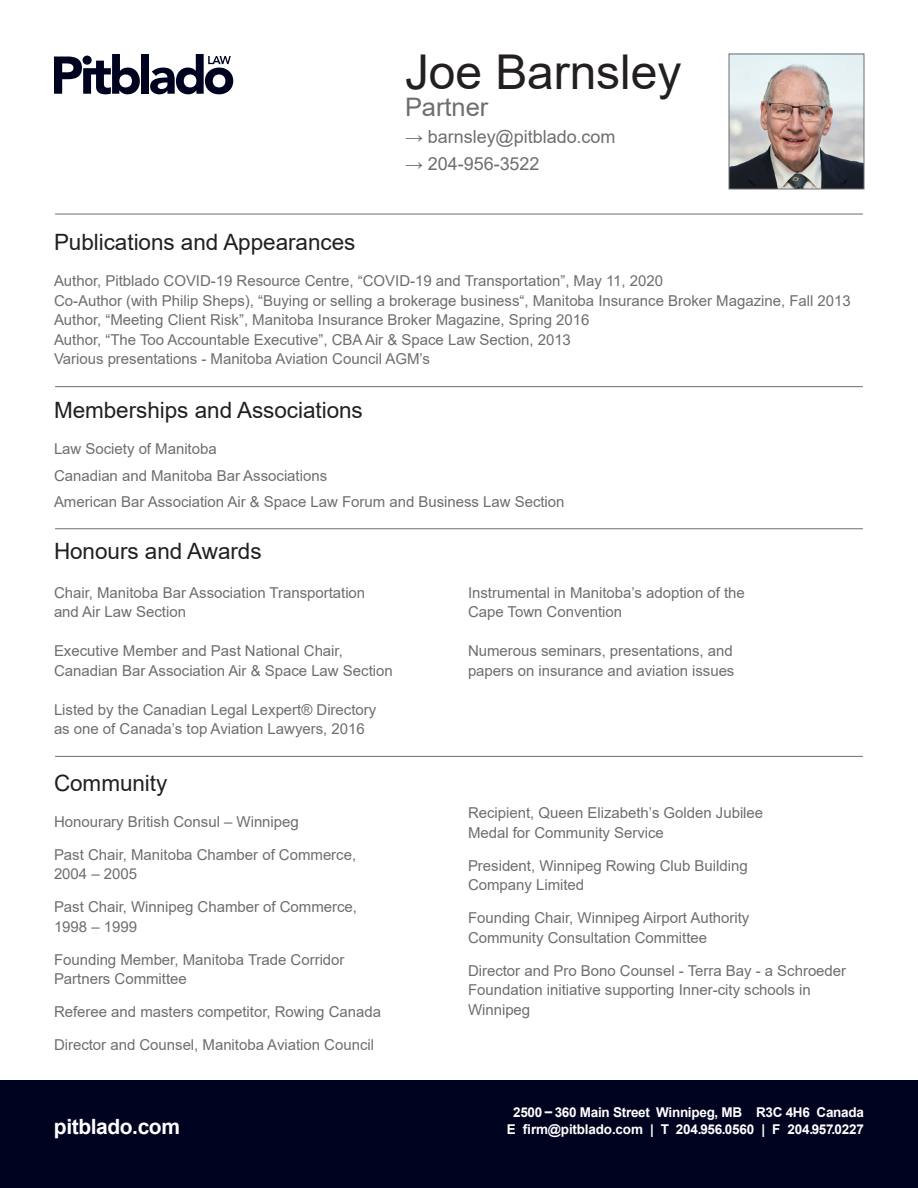
<style>
.page{position:relative;width:918px;height:1188px;background:#fff}
.page>*{position:absolute;margin:0;border:0;box-sizing:border-box;transform-origin:0 0}
.t1{font:48px "Arial";color:#231f20}
.t2{font:25.5px "Arial";color:#6d6e71}
.t3{font:22.5px "Arial";color:#231f20}
.t4{font:700 21px "Arial";letter-spacing:-.02em;color:#fff}
.t5{font:18px "Arial";color:#6d6e71}
.t6{font:15px/19.5px "Arial";color:#6d6e71}
.t7{font:700 13.5px "Arial";letter-spacing:-.02em;color:#fff}
</style>
<div class="page">
<div style="left:0;top:1080px;width:918px;height:108px;background:#000320"></div>
<img style="left:731px;top:56px;width:131px;height:131px">
<div style="left:729px;top:54px;width:135px;height:135px;border:1px solid #6d6e71"></div>
<div style="left:141px;top:54px;width:8px;height:40px;background:#000320"></div>
<svg style="left:150px;top:54px;width:83px;height:40px"></svg>
<svg style="left:54px;top:54px;width:86px;height:40px"></svg>
<hr style="left:55px;top:214px;width:808px;height:1px;background:#6d6e71">
<hr style="left:55px;top:386px;width:808px;height:1px;background:#6d6e71">
<hr style="left:55px;top:528px;width:808px;height:1px;background:#6d6e71">
<hr style="left:55px;top:756px;width:808px;height:1px;background:#6d6e71">
<h1 class="t1" style="left:405px;top:54px;width:278px">Joe Barnsley</h1>
<h2 class="t2" style="left:405px;top:97px;width:85px">Partner</h2>
<p class="t5" style="left:405px;top:124px;width:212px">→ barnsley@pitblado.com</p>
<p class="t5" style="left:405px;top:151px;width:136px">→ 204-956-3522</p>
<h3 class="t3" style="left:54px;top:234px;width:303px">Publications and Appearances</h3>
<p class="t6" style="left:54px;top:271px;width:798px">Author, Pitblado COVID-19 Resource Centre, “COVID-19 and Transportation”, May 11, 2020<br>Co-Author (with Philip Sheps), “Buying or selling a brokerage business“, Manitoba Insurance Broker Magazine, Fall 2013<br>Author, “Meeting Client Risk”, Manitoba Insurance Broker Magazine, Spring 2016<br>Author, “The Too Accountable Executive”, CBA Air &amp; Space Law Section, 2013<br>Various presentations - Manitoba Aviation Council AGM’s</p>
<h3 class="t3" style="left:54px;top:402px;width:310px">Memberships and Associations</h3>
<p class="t6" style="left:54px;top:437px;width:512px;line-height:26.2px">Law Society of Manitoba<br>Canadian and Manitoba Bar Associations<br>American Bar Association Air &amp; Space Law Forum and Business Law Section</p>
<h3 class="t3" style="left:54px;top:543px;width:209px">Honours and Awards</h3>
<p class="t6" style="left:54px;top:583px;width:313px">Chair, Manitoba Bar Association Transportation and Air Law Section</p>
<p class="t6" style="left:54px;top:643px;width:340px">Executive Member and Past National Chair,<br>Canadian Bar Association Air &amp; Space Law Section</p>
<p class="t6" style="left:54px;top:700px;width:324px">Listed by the Canadian Legal Lexpert® Directory as one of Canada’s top Aviation Lawyers, 2016</p>
<h3 class="t3" style="left:54px;top:774px;width:115px">Community</h3>
<p class="t6" style="left:54px;top:813px;width:246px">Honourary British Consul – Winnipeg</p>
<p class="t6" style="left:54px;top:846px;width:304px">Past Chair, Manitoba Chamber of Commerce,<br>2004 – 2005</p>
<p class="t6" style="left:54px;top:898px;width:305px">Past Chair, Winnipeg Chamber of Commerce,<br>1998 – 1999</p>
<p class="t6" style="left:54px;top:949px;width:292px">Founding Member, Manitoba Trade Corridor<br>Partners Committee</p>
<p class="t6" style="left:54px;top:1002px;width:329px">Referee and masters competitor, Rowing Canada</p>
<p class="t6" style="left:54px;top:1035px;width:322px">Director and Counsel, Manitoba Aviation Council</p>
<p class="t6" style="left:468px;top:583px;width:278px">Instrumental in Manitoba’s adoption of the<br>Cape Town Convention</p>
<p class="t6" style="left:468px;top:643px;width:268px">Numerous seminars, presentations, and papers on insurance and aviation issues</p>
<p class="t6" style="left:468px;top:803px;width:297px">Recipient, Queen Elizabeth’s Golden Jubilee<br>Medal for Community Service</p>
<p class="t6" style="left:468px;top:855px;width:281px">President, Winnipeg Rowing Club Building<br>Company Limited</p>
<p class="t6" style="left:468px;top:909px;width:283px">Founding Chair, Winnipeg Airport Authority<br>Community Consultation Committee</p>
<p class="t6" style="left:468px;top:960px;width:380px">Director and Pro Bono Counsel - Terra Bay - a Schroeder<br>Foundation initiative supporting Inner-city schools in<br>Winnipeg</p>
<p class="t7" style="left:513px;top:1107px;width:352px">2500 – 360 Main Street Winnipeg, MB R3C 4H6 Canada</p>
<h3 class="t4" style="left:54px;top:1112px;width:128px">pitblado.com</h3>
<p class="t7" style="left:507px;top:1120px;width:359px">E firm@pitblado.com | T 204.956.0560 | F 204.957.0227</p>
</div>
